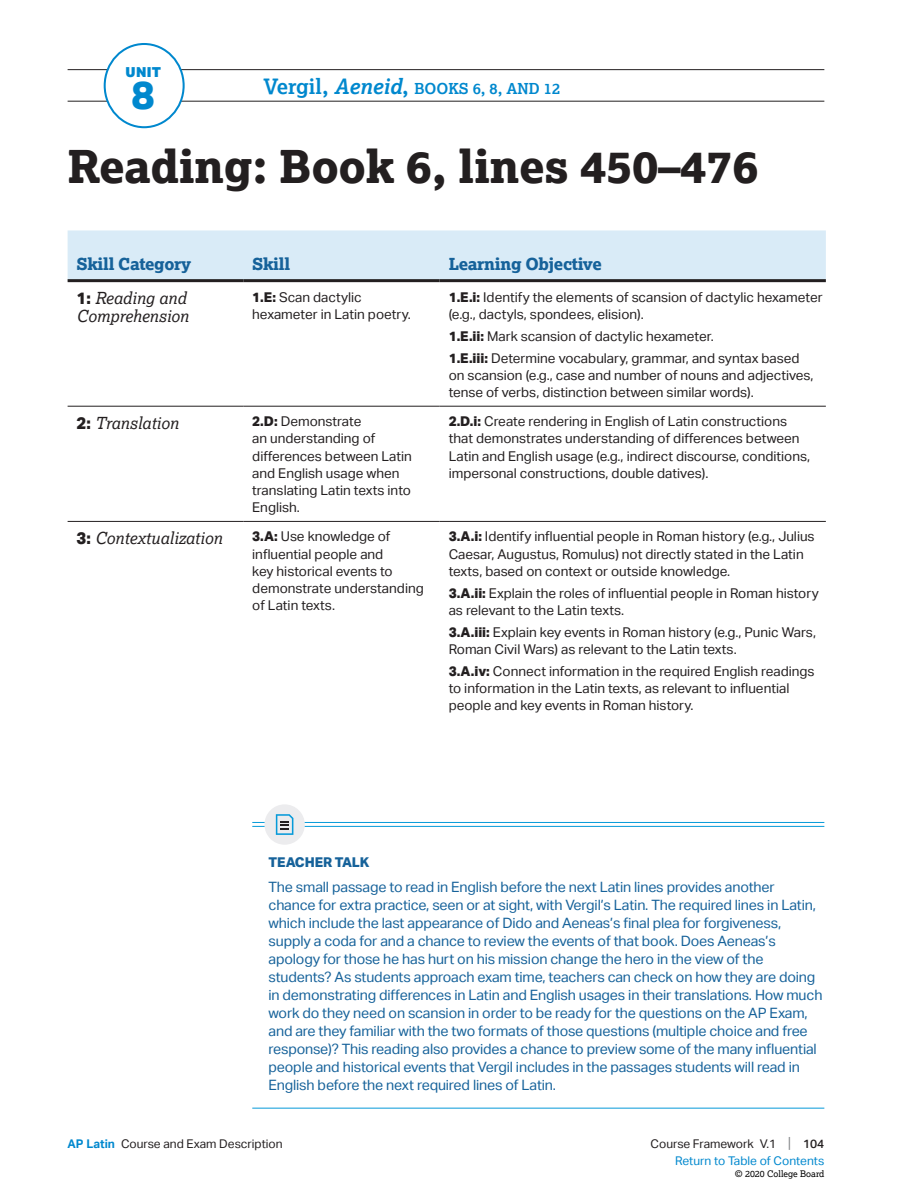
<style>
.page{position:relative;width:919px;height:1189px;background:#fff}
.page>*{position:absolute;margin:0;border:0;box-sizing:border-box;transform-origin:0 0}
.t1{font:800 45px "Lexia";letter-spacing:-.01em;color:#231f20}
.t2{font:800 39.3px "Aktiv Grotesk";color:#0088ce}
.t3{font:italic 16.5px/18px "Lexia";color:#231f20}
.t4{font:800 16.5px "Lexia";letter-spacing:-.02em;color:#16629a}
.t5{font:700 15px "Lexia";color:#0088ce}
.t6{font:14.25px/18px "Aktiv Grotesk";letter-spacing:-.01em;color:#16629a}
.t7{font:900 13.8px "Aktiv Grotesk";color:#0088ce}
.t8{font:13.5px/17.2px "Aktiv Grotesk";color:#231f20}
.t9{font:800 13.5px "Aktiv Grotesk";letter-spacing:-.01em;color:#16629a}
.t10{font:12px/16.5px "Aktiv Grotesk";color:#0088ce;text-align:right}
.t11{font:12px "Aktiv Grotesk";color:#231f20}
.t12{font:9px "Lexia";color:#000}
.s1{font-size:21px}
.s2{font-style:italic;font-size:21px}
.s3{font-family:"Aktiv Grotesk";font-weight:800;font-style:normal}
.s4{font-weight:800}
.s5{font-weight:700;color:#0088ce}
.s6{color:#231f20}
.s7{font-size:15px;color:#808285}
.s8{font-weight:500;color:#231f20}
</style>
<div class="page">
<hr style="left:68px;top:69px;width:756px;height:1px;background:#231f20">
<hr style="left:68px;top:101px;width:756px;height:1px;background:#231f20">
<div style="left:105px;top:44px;width:78px;height:83px;background:#fff;border-radius:50%"></div>
<div style="left:104px;top:43px;width:80px;height:85px;border:2px solid #0088ce;border-radius:50%"></div>
<div style="left:68px;top:230px;width:757px;height:49px;background:#d9ebf7"></div>
<svg style="left:68px;top:282px;width:757px;height:124px"></svg>
<hr style="left:68px;top:406px;width:175px;height:1px;background:#231f20">
<hr style="left:243px;top:406px;width:196px;height:1px;background:#231f20">
<hr style="left:439px;top:406px;width:386px;height:1px;background:#231f20">
<hr style="left:68px;top:521px;width:175px;height:1px;background:#231f20">
<hr style="left:243px;top:521px;width:196px;height:1px;background:#231f20">
<hr style="left:439px;top:521px;width:386px;height:1px;background:#231f20">
<hr style="left:68px;top:279px;width:175px;height:3px;background:#231f20">
<hr style="left:243px;top:279px;width:196px;height:3px;background:#231f20">
<hr style="left:439px;top:279px;width:386px;height:3px;background:#231f20">
<hr style="left:252px;top:825px;width:572px;height:1px;background:#069ad9">
<hr style="left:252px;top:1107px;width:572px;height:1px;background:#069ad9">
<hr style="left:252px;top:822px;width:572px;height:1px;background:#069ad9">
<div style="left:264px;top:804px;width:41px;height:40px;background:#ececee;border-radius:50%"></div>
<svg style="left:276px;top:814px;width:17px;height:20px"></svg>
<p class="t7" style="left:125px;top:63px;width:37px">UNIT</p>
<h2 class="t2" style="left:131px;top:70px;width:25px">8</h2>
<p class="t5" style="left:263px;top:79px;width:298px"><span class="s1">Vergil,</span> <span class="s2">Aeneid</span><span class="s1">,</span> BOOKS 6, 8, AND 12</p>
<h1 class="t1" style="left:68px;top:137px;width:692px">Reading: Book 6, lines 450–476</h1>
<p class="t4" style="left:77px;top:253px;width:116px">Skill Category</p>
<p class="t4" style="left:252px;top:253px;width:39px">Skill</p>
<p class="t4" style="left:448px;top:253px;width:155px">Learning Objective</p>
<p class="t3" style="left:77px;top:289px;width:114px"><span class="s3">1:</span> Reading and<br>Comprehension</p>
<p class="t8" style="left:252px;top:288px;width:160px"><span class="s4">1.E:</span> Scan dactylic hexameter in Latin poetry.</p>
<p class="t8" style="left:448px;top:288px;width:375px"><span class="s4">1.E.i:</span> Identify the elements of scansion of dactylic hexameter (e.g., dactyls, spondees, elision).</p>
<p class="t8" style="left:448px;top:325px;width:352px;line-height:21.8px"><span class="s4">1.E.ii:</span> Mark scansion of dactylic hexameter.<br><span class="s4">1.E.iii:</span> Determine vocabulary, grammar, and syntax based</p>
<p class="t8" style="left:448px;top:366px;width:366px">on scansion (e.g., case and number of nouns and adjectives, tense of verbs, distinction between similar words).</p>
<p class="t3" style="left:77px;top:413px;width:104px"><span class="s3">2:</span> Translation</p>
<p class="t8" style="left:252px;top:412px;width:161px"><span class="s4">2.D:</span> Demonstrate<br>an understanding of differences between Latin and English usage when translating Latin texts into<br>English.</p>
<p class="t8" style="left:448px;top:412px;width:363px"><span class="s4">2.D.i:</span> Create rendering in English of Latin constructions that demonstrates understanding of differences between Latin and English usage (e.g., indirect discourse, conditions, impersonal constructions, double datives).</p>
<p class="t3" style="left:77px;top:528px;width:147px"><span class="s3">3:</span> Contextualization</p>
<p class="t8" style="left:252px;top:528px;width:173px"><span class="s4">3.A:</span> Use knowledge of influential people and<br>key historical events to demonstrate understanding of Latin texts.</p>
<p class="t8" style="left:448px;top:528px;width:367px"><span class="s4">3.A.i:</span> Identify influential people in Roman history (e.g., Julius<br>Caesar, Augustus, Romulus) not directly stated in the Latin texts, based on context or outside knowledge.</p>
<p class="t8" style="left:448px;top:584px;width:371px"><span class="s4">3.A.ii:</span> Explain the roles of influential people in Roman history as relevant to the Latin texts.</p>
<p class="t8" style="left:448px;top:623px;width:368px"><span class="s4">3.A.iii:</span> Explain key events in Roman history (e.g., Punic Wars,<br>Roman Civil Wars) as relevant to the Latin texts.</p>
<p class="t8" style="left:448px;top:662px;width:367px"><span class="s4">3.A.iv:</span> Connect information in the required English readings to information in the Latin texts, as relevant to influential people and key events in Roman history.</p>
<p class="t9" style="left:268px;top:853px;width:102px">TEACHER TALK</p>
<p class="t6" style="left:268px;top:878px;width:555px">The small passage to read in English before the next Latin lines provides another chance for extra practice, seen or at sight, with Vergil’s Latin. The required lines in Latin, which include the last appearance of Dido and Aeneas’s final plea for forgiveness, supply a coda for and a chance to review the events of that book. Does Aeneas’s apology for those he has hurt on his mission change the hero in the view of the students? As students approach exam time, teachers can check on how they are doing in demonstrating differences in Latin and English usages in their translations. How much work do they need on scansion in order to be ready for the questions on the AP Exam, and are they familiar with the two formats of those questions (multiple choice and free response)? This reading also provides a chance to preview some of the many influential people and historical events that Vergil includes in the passages students will read in English before the next required lines of Latin.</p>
<p class="t11" style="left:68px;top:1136px;width:216px"><span class="s5">AP Latin</span> Course and Exam Description</p>
<p class="t10" style="left:650px;top:1135px;width:175px"><span class="s6">Course Framework V.1</span> <span class="s7">|</span> <span class="s8">104<br></span>Return to Table of Contents</p>
<p class="t12" style="left:734px;top:1167px;width:91px">© 2020 College Board</p>
</div>
